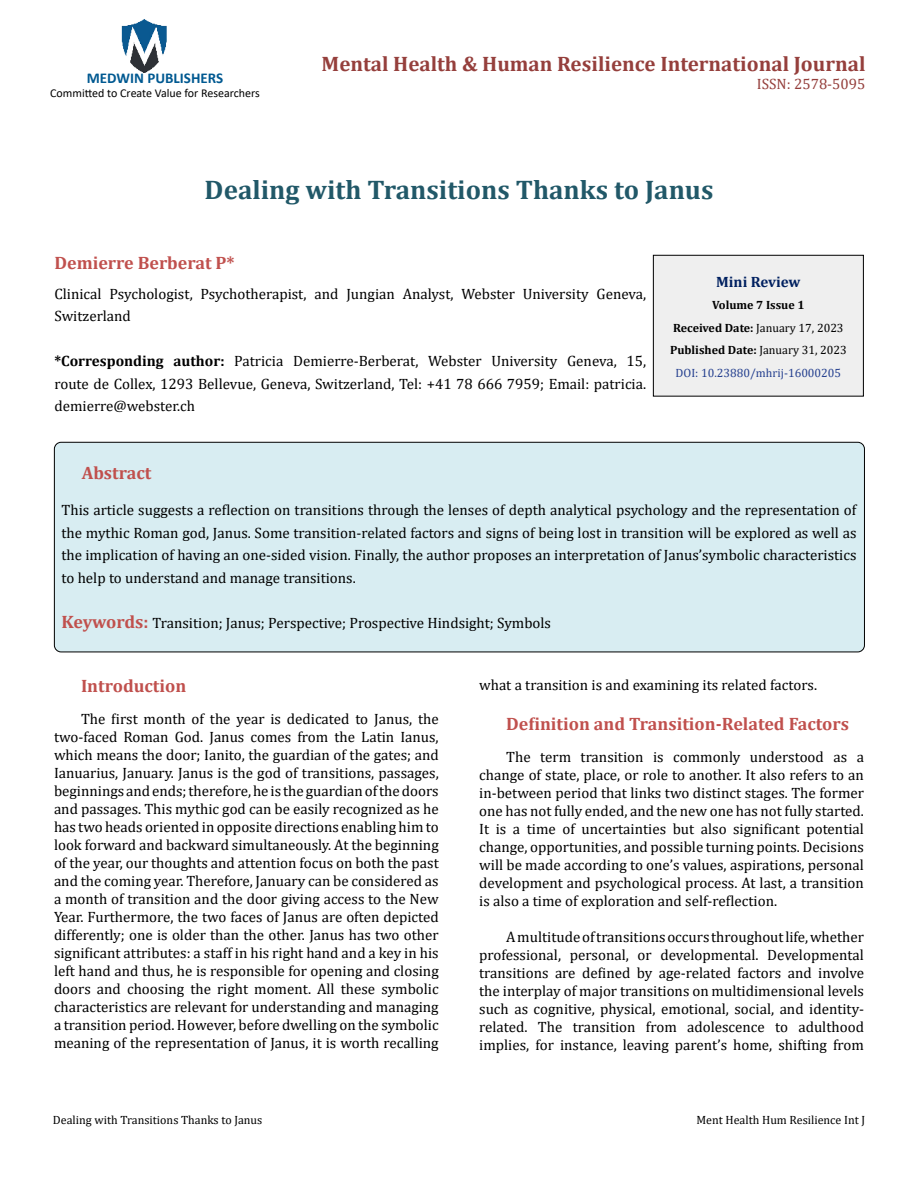
<style>
.page{position:relative;width:918px;height:1188px;background:#fff}
.page>*{position:absolute;margin:0;border:0;box-sizing:border-box;transform-origin:0 0}
.t1{font:700 27px "Cambria";color:#215868}
.t2{font:700 21px "Cambria";color:#953f3c}
.t3{font:700 18px "Cambria";color:#c0504d}
.t4{font:15px/18px "Cambria";color:#000;text-align:justify}
.t5{font:700 15px "Calibri";color:#005991}
.t6{font:15px "Cambria";color:#953f3c}
.t7{font:700 15px "Cambria";color:#002060}
.t8{font:700 12px/22.5px "Cambria";color:#000;text-align:center}
.t9{font:12px "Cambria";color:#000}
.t10{font:12px "Calibri";color:#000}
.s1{font-weight:700}
.s2{font-weight:400}
.s3{font-weight:400;color:#25408f}
.s4{font-weight:700;font-size:18px;color:#c0504d}
</style>
<div class="page">
<img style="left:121px;top:19px;width:46px;height:54px">
<div style="left:653px;top:255px;width:210px;height:141px;background:#efefef"></div>
<div style="left:653px;top:255px;width:211px;height:142px;border:1px solid #000"></div>
<div style="left:54px;top:442px;width:810px;height:210px;background:#d8edf2;border-radius:7px"></div>
<div style="left:54px;top:442px;width:811px;height:210px;border:1px solid #000;border-radius:7px"></div>
<p class="t5" style="left:87px;top:67px;width:138px">MEDWIN PUBLISHERS</p>
<p class="t10" style="left:50px;top:85px;width:211px">Committed to Create Value for Researchers</p>
<h2 class="t2" style="left:322px;top:49px;width:545px">Mental Health &amp; Human Resilience International Journal</h2>
<p class="t6" style="left:757px;top:75px;width:110px">ISSN: 2578-5095</p>
<h1 class="t1" style="left:205px;top:171px;width:510px">Dealing with Transitions Thanks to Janus</h1>
<p class="t3" style="left:54px;top:250px;width:182px">Demierre Berberat P*</p>
<p class="t4" style="left:54px;top:282px;width:593px;line-height:22.5px">Clinical Psychologist, Psychotherapist, and Jungian Analyst, Webster University Geneva,<br>Switzerland</p>
<p class="t4" style="left:54px;top:350px;width:593px;line-height:22.5px"><span class="s1">*Corresponding author:</span> Patricia Demierre-Berberat, Webster University Geneva, 15, route de Collex, 1293 Bellevue, Geneva, Switzerland, Tel: +41 78 666 7959; Email: patricia. demierre@webster.ch</p>
<p class="t7" style="left:716px;top:271px;width:86px">Mini Review</p>
<p class="t8" style="left:670px;top:294px;width:178px">Volume 7 Issue 1<br>Received Date: <span class="s2">January 17, 2023<br></span>Published Date: <span class="s2">January 31, 2023<br></span><span class="s3">DOI: 10.23880/mhrij-16000205</span></p>
<p class="t3" style="left:82px;top:460px;width:71px">Abstract</p>
<p class="t4" style="left:62px;top:499px;width:797px;line-height:22.5px">This article suggests a reflection on transitions through the lenses of depth analytical psychology and the representation of the mythic Roman god, Janus. Some transition-related factors and signs of being lost in transition will be explored as well as the implication of having an one-sided vision. Finally, the author proposes an interpretation of Janus’symbolic characteristics to help to understand and manage transitions.</p>
<p class="t4" style="left:62px;top:613px;width:491px"><span class="s4">Keywords:</span> Transition; Janus; Perspective; Prospective Hindsight; Symbols</p>
<p class="t3" style="left:81px;top:673px;width:107px">Introduction</p>
<p class="t4" style="left:54px;top:710px;width:386px;text-indent:27px">The first month of the year is dedicated to Janus, the two-faced Roman God. Janus comes from the Latin Ianus, which means the door; Ianito, the guardian of the gates; and Ianuarius, January. Janus is the god of transitions, passages, beginnings and ends; therefore, he is the guardian of the doors and passages. This mythic god can be easily recognized as he has two heads oriented in opposite directions enabling him to look forward and backward simultaneously. At the beginning of the year, our thoughts and attention focus on both the past and the coming year. Therefore, January can be considered as a month of transition and the door giving access to the New Year. Furthermore, the two faces of Janus are often depicted differently; one is older than the other. Janus has two other significant attributes: a staff in his right hand and a key in his left hand and thus, he is responsible for opening and closing doors and choosing the right moment. All these symbolic characteristics are relevant for understanding and managing a transition period. However, before dwelling on the symbolic meaning of the representation of Janus, it is worth recalling</p>
<p class="t4" style="left:479px;top:676px;width:339px">what a transition is and examining its related factors.</p>
<p class="t3" style="left:506px;top:712px;width:344px">Definition and Transition-Related Factors</p>
<p class="t4" style="left:479px;top:748px;width:386px;text-indent:27px">The term transition is commonly understood as a change of state, place, or role to another. It also refers to an in-between period that links two distinct stages. The former one has not fully ended, and the new one has not fully started.<br>It is a time of uncertainties but also significant potential change, opportunities, and possible turning points. Decisions will be made according to one’s values, aspirations, personal development and psychological process. At last, a transition is also a time of exploration and self-reflection.</p>
<p class="t4" style="left:479px;top:928px;width:386px;text-indent:27px">A multitude of transitions occurs throughout life, whether professional, personal, or developmental. Developmental transitions are defined by age-related factors and involve the interplay of major transitions on multidimensional levels such as cognitive, physical, emotional, social, and identity&shy;related. The transition from adolescence to adulthood implies, for instance, leaving parent’s home, shifting from</p>
<p class="t9" style="left:53px;top:1113px;width:211px">Dealing with Transitions Thanks to Janus</p>
<p class="t9" style="left:697px;top:1113px;width:170px">Ment Health Hum Resilience Int J</p>
</div>
